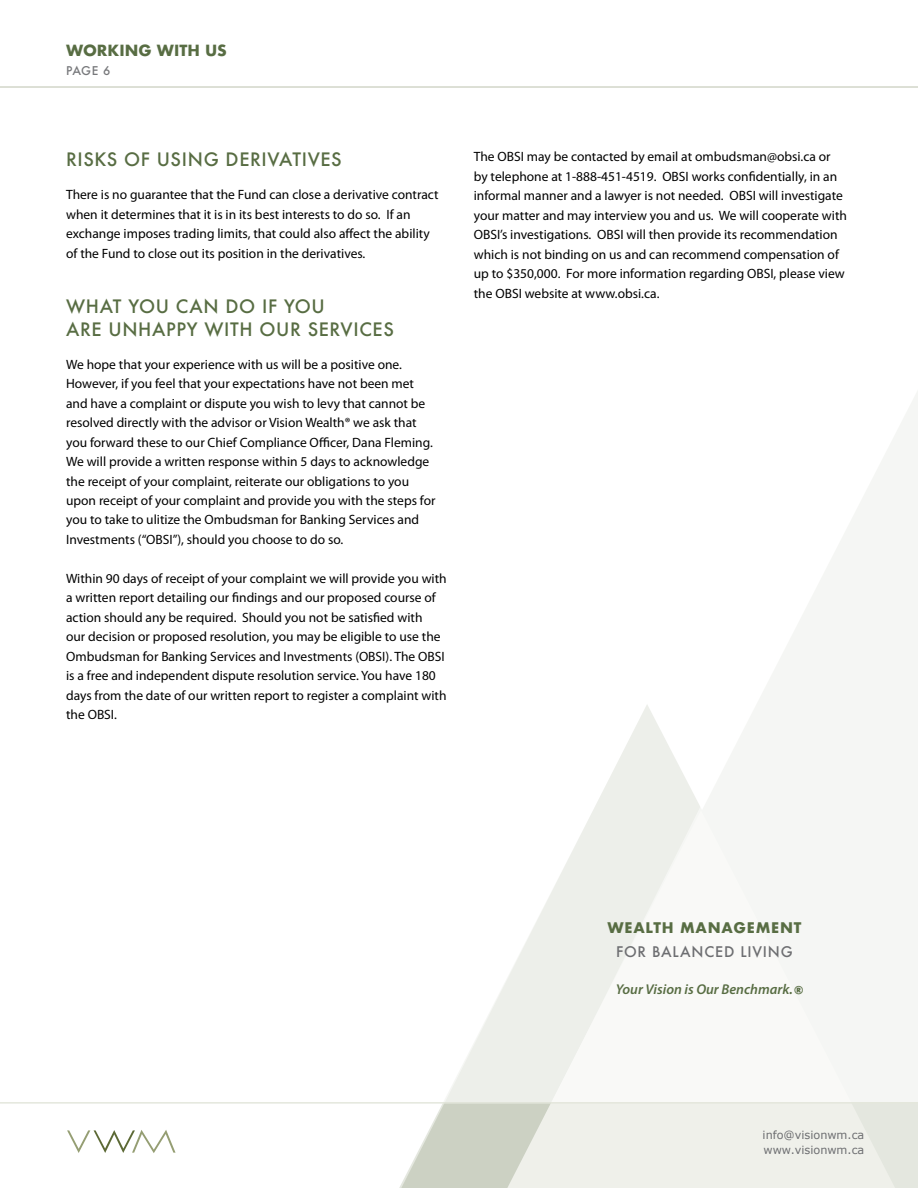
<style>
.page{position:relative;width:918px;height:1188px;background:#fff}
.page>*{position:absolute;margin:0;border:0;box-sizing:border-box;transform-origin:0 0}
.t1{font:500 18px/22.5px "Futura";letter-spacing:.035em;color:#586d43}
.t2{font:700 15px "Futura";color:#586d43}
.t3{font:italic 600 14.25px "Myriad Pro";color:#586d43}
.t4{font:500 14.25px "Futura";letter-spacing:.055em;color:#6d6e71}
.t5{font:700 14.25px "Futura";letter-spacing:.055em;color:#586d43}
.t6{font:13.5px/19.5px "Myriad Pro";color:#000}
.t7{font:500 11.7px "Futura";color:#77787b}
.t8{font:11.25px/15px "Verdana";color:#6d6e71}
.s1{font-family:"Futura";font-weight:700;font-style:normal;font-size:10.5px}
</style>
<div class="page">
<svg style="left:67px;top:1130px;width:109px;height:23px"></svg>
<svg style="left:401px;top:1104px;width:106px;height:84px;fill:#ccd1c3"></svg>
<svg style="left:507px;top:1104px;width:388px;height:84px;background:#ecede7"></svg>
<hr style="left:0;top:1102px;width:918px;height:2px;background:#e4e7dc">
<hr style="left:0;top:86px;width:918px;height:2px;background:#d2d6c9">
<p class="t2" style="left:66px;top:40px;width:162px">WORKING WITH US</p>
<p class="t7" style="left:66px;top:62px;width:46px">PAGE 6</p>
<h1 class="t1" style="left:66px;top:148px;width:277px">RISKS OF USING DERIVATIVES</h1>
<p class="t6" style="left:66px;top:185px;width:374px">There is no guarantee that the Fund can close a derivative contract when it determines that it is in its best interests to do so. If an exchange imposes trading limits, that could also affect the ability of the Fund to close out its position in the derivatives.</p>
<h1 class="t1" style="left:66px;top:295px;width:329px">WHAT YOU CAN DO IF YOU<br>ARE UNHAPPY WITH OUR SERVICES</h1>
<p class="t6" style="left:66px;top:354px;width:371px">We hope that your experience with us will be a positive one.<br>However, if you feel that your expectations have not been met and have a complaint or dispute you wish to levy that cannot be resolved directly with the advisor or Vision Wealth® we ask that you forward these to our Chief Compliance Officer, Dana Fleming.<br>We will provide a written response within 5 days to acknowledge the receipt of your complaint, reiterate our obligations to you upon receipt of your complaint and provide you with the steps for you to take to ulitize the Ombudsman for Banking Services and Investments (“OBSI”), should you choose to do so.</p>
<p class="t6" style="left:66px;top:569px;width:382px">Within 90 days of receipt of your complaint we will provide you with a written report detailing our findings and our proposed course of action should any be required. Should you not be satisfied with<br>our decision or proposed resolution, you may be eligible to use the Ombudsman for Banking Services and Investments (OBSI). The OBSI is a free and independent dispute resolution service. You have 180 days from the date of our written report to register a complaint with the OBSI.</p>
<p class="t6" style="left:474px;top:147px;width:375px">The OBSI may be contacted by email at ombudsman@obsi.ca or by telephone at 1-888-451-4519. OBSI works confidentially, in an informal manner and a lawyer is not needed. OBSI will investigate your matter and may interview you and us. We will cooperate with OBSI’s investigations. OBSI will then provide its recommendation which is not binding on us and can recommend compensation of up to $350,000. For more information regarding OBSI, please view the OBSI website at www.obsi.ca.</p>
<p class="t5" style="left:607px;top:917px;width:196px">WEALTH MANAGEMENT</p>
<p class="t4" style="left:616px;top:942px;width:178px">FOR BALANCED LIVING</p>
<p class="t3" style="left:616px;top:980px;width:189px">Your Vision is Our Benchmark.<span class="s1">®</span></p>
<p class="t8" style="left:763px;top:1128px;width:103px">info@visionwm.ca www.visionwm.ca</p>
</div>
